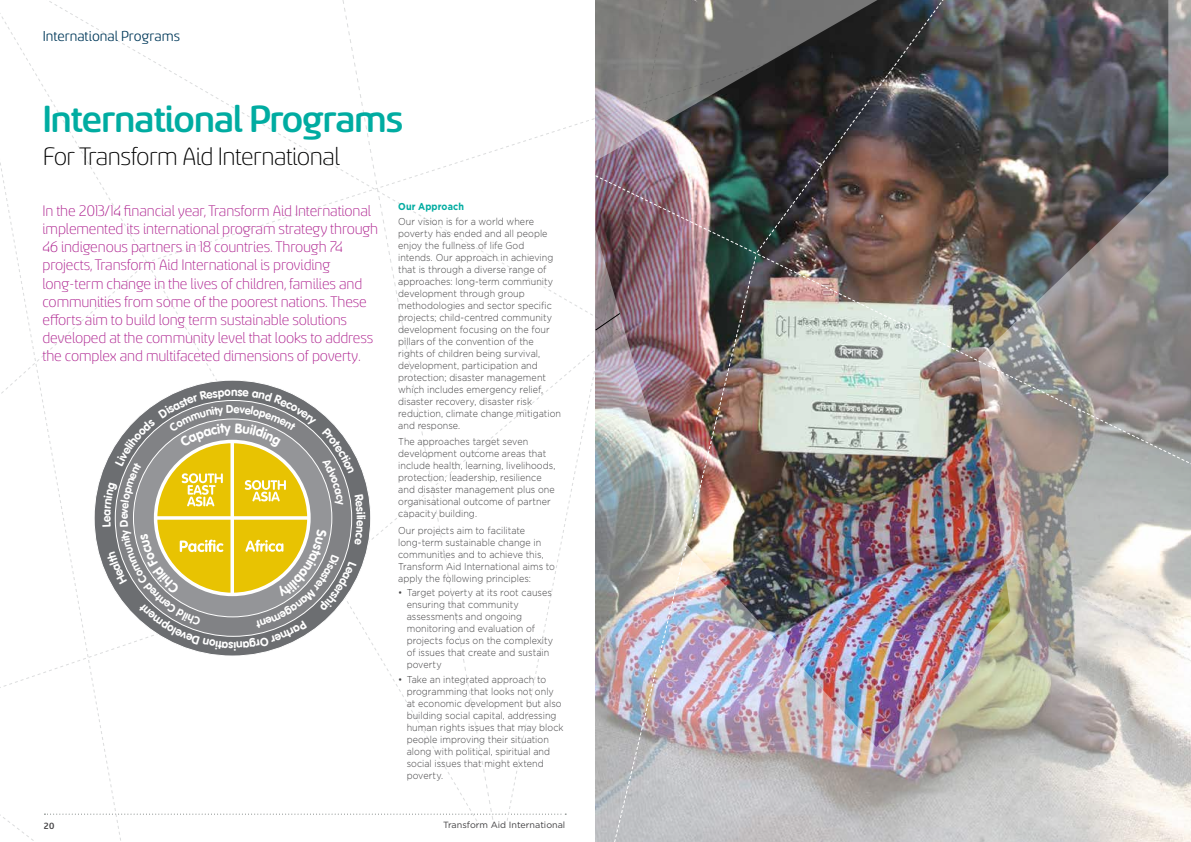
<style>
.page{position:relative;width:1191px;height:842px;background:#fff}
.page>*{position:absolute;margin:0;border:0;box-sizing:border-box;transform-origin:0 0}
.t1{font:500 42px "Sancoale Softened";letter-spacing:-.02em;color:#00aca1}
.t2{font:300 28px "Sancoale Softened";letter-spacing:-.02em;color:#000}
.t3{font:300 17px/18px "Sancoale Softened";letter-spacing:-.01em;color:#ad208e}
.t4{font:16px "Sancoale Softened";letter-spacing:-.005em;color:#00395a}
.t5{font:300 10px/12px "Gotham";letter-spacing:.005em;color:#414042;scale:.9 1}
.t6{font:700 10px "Gotham";letter-spacing:.01em;color:#00aca1;scale:.9 1}
.t7{font:500 10px "Sancoale Softened";color:#414042}
.t8{font:9px "Gotham";color:#414042}
</style>
<div class="page">
<svg style="left:340px;top:0;width:154px;height:749px"></svg>
<svg style="left:0;top:1px;width:125px;height:750px"></svg>
<svg style="left:0;top:751px;width:566px;height:90px"></svg>
<img style="left:595px;top:0;width:596px;height:842px">
<img style="left:595px;top:0;width:573px;height:747px">
<img style="left:594px;top:174px;width:597px;height:307px">
<img style="left:755px;top:0;width:193px;height:254px">
<img style="left:607px;top:255px;width:150px;height:587px">
<svg style="left:0;top:262px;width:366px;height:388px"></svg>
<h3 class="t4" style="left:43px;top:28px;width:139px">International Programs</h3>
<h1 class="t1" style="left:43px;top:99px;width:362px">International Programs</h1>
<h2 class="t2" style="left:43px;top:143px;width:299px">For Transform Aid International</h2>
<p class="t6" style="left:398px;top:200px;width:75px">Our Approach</p>
<p class="t5" style="left:398px;top:215px;width:182px">Our vision is for a world where poverty has ended and all people enjoy the fullness of life God intends. Our approach in achieving that is through a diverse range of approaches: long-term community development through group methodologies and sector specific projects; child-centred community development focusing on the four pillars of the convention of the rights of children being survival, development, participation and protection; disaster management which includes emergency relief, disaster recovery, disaster risk reduction, climate change mitigation and response.</p>
<p class="t5" style="left:398px;top:435px;width:176px">The approaches target seven development outcome areas that include health, learning, livelihoods, protection, leadership, resilience and disaster management plus one organisational outcome of partner capacity building.</p>
<p class="t5" style="left:398px;top:524px;width:176px">Our projects aim to facilitate long-term sustainable change in communities and to achieve this, Transform Aid International aims to apply the following principles:</p>
<p class="t5" style="left:407px;top:587px;width:164px;text-indent:-9px">• Target poverty at its root causes ensuring that community assessments and ongoing monitoring and evaluation of projects focus on the complexity of issues that create and sustain poverty</p>
<p class="t5" style="left:407px;top:673px;width:176px;text-indent:-9px">• Take an integrated approach to programming that looks not only at economic development but also building social capital, addressing human rights issues that may block people improving their situation along with political, spiritual and social issues that might extend poverty.</p>
<p class="t3" style="left:43px;top:203px;width:337px">In the 2013/14 financial year, Transform Aid International implemented its international program strategy through 46 indigenous partners in 18 countries. Through 74 projects, Transform Aid International is providing long-term change in the lives of children, families and communities from some of the poorest nations. These efforts aim to build long term sustainable solutions developed at the community level that looks to address the complex and multifaceted dimensions of poverty.</p>
<p class="t7" style="left:44px;top:821px;width:12px">20</p>
<p class="t8" style="left:443px;top:819px;width:124px">Transform Aid International</p>
</div>
